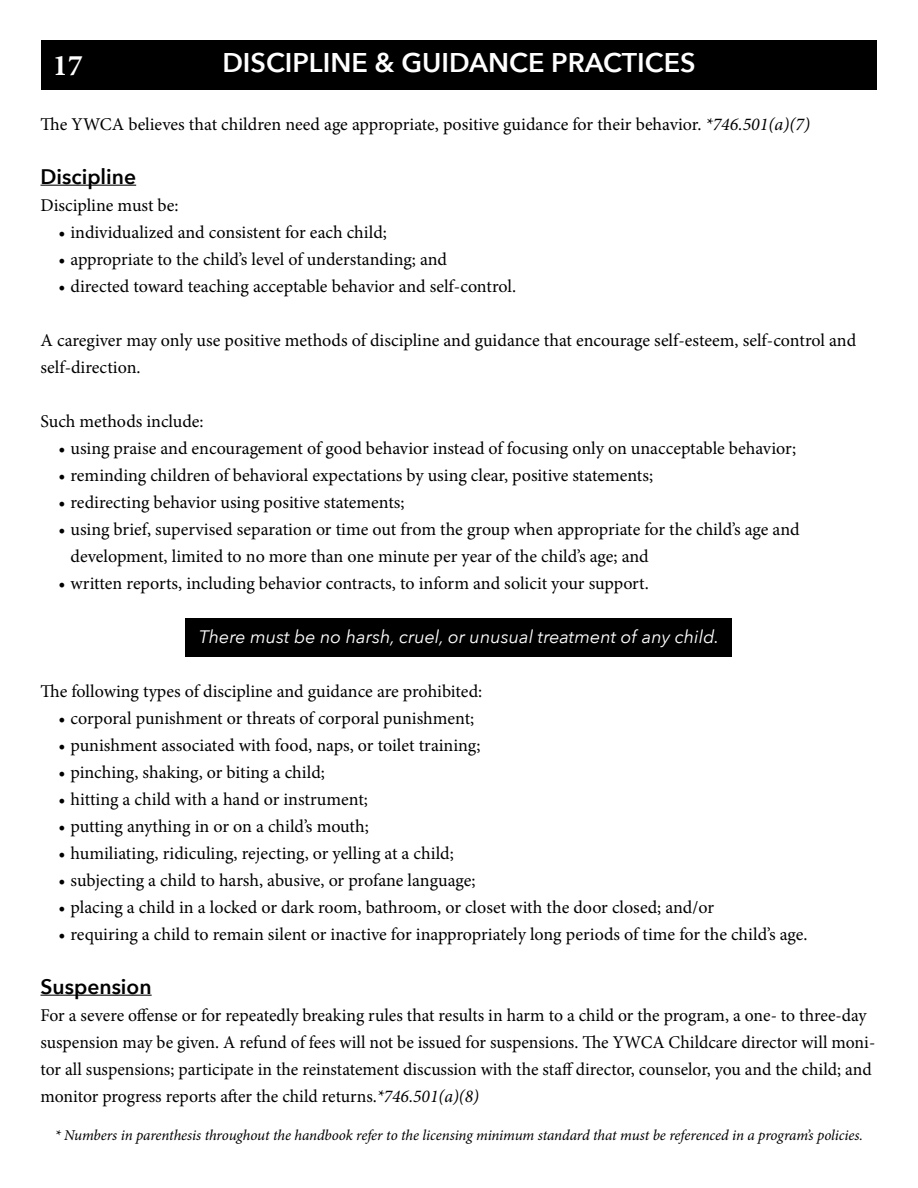
<style>
.page{position:relative;width:918px;height:1188px;background:#fff}
.page>*{position:absolute;margin:0;border:0;box-sizing:border-box;transform-origin:0 0}
.t1{font:700 30px "Minion Pro";color:#fff}
.t2{font:600 27px "Avenir Next";color:#fff}
.t3{font:600 21px "Avenir Next";color:#000}
.t4{font:18px/27px "Minion Pro";color:#000}
.t5{font:italic 18px "Avenir Next";color:#fff}
.t6{font:italic 15px "Minion Pro";letter-spacing:-.01em;color:#000}
.s1{font-style:italic}
</style>
<div class="page">
<div style="left:41px;top:40px;width:836px;height:50px;background:#000"></div>
<div style="left:186px;top:618px;width:546px;height:39px;background:#000"></div>
<hr style="left:40px;top:185px;width:96px;height:1px;background:#000">
<hr style="left:40px;top:995px;width:112px;height:1px;background:#000">
<h1 class="t1" style="left:53px;top:44px;width:31px">17</h1>
<h2 class="t2" style="left:222px;top:39px;width:475px">DISCIPLINE &amp; GUIDANCE PRACTICES</h2>
<p class="t4" style="left:40px;top:110px;width:771px">The YWCA believes that children need age appropriate, positive guidance for their behavior. <span class="s1">*746.501(a)(7)</span></p>
<p class="t3" style="left:40px;top:158px;width:97px">Discipline</p>
<p class="t4" style="left:40px;top:191px;width:140px">Discipline must be:</p>
<p class="t4" style="left:58px;top:218px;width:330px">• individualized and consistent for each child;</p>
<p class="t4" style="left:58px;top:245px;width:390px">• appropriate to the child’s level of understanding; and</p>
<p class="t4" style="left:58px;top:272px;width:459px">• directed toward teaching acceptable behavior and self-control.</p>
<p class="t4" style="left:40px;top:326px;width:817px">A caregiver may only use positive methods of discipline and guidance that encourage self-esteem, self-control and self-direction.</p>
<p class="t4" style="left:40px;top:407px;width:165px">Such methods include:</p>
<p class="t4" style="left:58px;top:434px;width:739px">• using praise and encouragement of good behavior instead of focusing only on unacceptable behavior;</p>
<p class="t4" style="left:58px;top:461px;width:596px">• reminding children of behavioral expectations by using clear, positive statements;</p>
<p class="t4" style="left:58px;top:488px;width:348px">• redirecting behavior using positive statements;</p>
<p class="t4" style="left:71px;top:515px;width:731px;text-indent:-12px">• using brief, supervised separation or time out from the group when appropriate for the child’s age and development, limited to no more than one minute per year of the child’s age; and</p>
<p class="t4" style="left:58px;top:569px;width:592px">• written reports, including behavior contracts, to inform and solicit your support.</p>
<p class="t5" style="left:199px;top:621px;width:521px">There must be no harsh, cruel, or unusual treatment of any child.</p>
<p class="t4" style="left:41px;top:677px;width:443px">The following types of discipline and guidance are prohibited:</p>
<p class="t4" style="left:59px;top:704px;width:417px">• corporal punishment or threats of corporal punishment;</p>
<p class="t4" style="left:59px;top:731px;width:423px">• punishment associated with food, naps, or toilet training;</p>
<p class="t4" style="left:59px;top:758px;width:268px">• pinching, shaking, or biting a child;</p>
<p class="t4" style="left:59px;top:785px;width:311px">• hitting a child with a hand or instrument;</p>
<p class="t4" style="left:59px;top:812px;width:312px">• putting anything in or on a child’s mouth;</p>
<p class="t4" style="left:59px;top:839px;width:397px">• humiliating, ridiculing, rejecting, or yelling at a child;</p>
<p class="t4" style="left:59px;top:866px;width:419px">• subjecting a child to harsh, abusive, or profane language;</p>
<p class="t4" style="left:59px;top:893px;width:657px">• placing a child in a locked or dark room, bathroom, or closet with the door closed; and/or</p>
<p class="t4" style="left:59px;top:920px;width:750px">• requiring a child to remain silent or inactive for inappropriately long periods of time for the child’s age.</p>
<p class="t3" style="left:40px;top:968px;width:113px">Suspension</p>
<p class="t4" style="left:40px;top:1001px;width:836px">For a severe offense or for repeatedly breaking rules that results in harm to a child or the program, a one- to three-day suspension may be given. A refund of fees will not be issued for suspensions. The YWCA Childcare director will moni&shy;tor all suspensions; participate in the reinstatement discussion with the staff director, counselor, you and the child; and monitor progress reports after the child returns.<span class="s1">*746.501(a)(8)</span></p>
<p class="t6" style="left:55px;top:1125px;width:810px">* Numbers in parenthesis throughout the handbook refer to the licensing minimum standard that must be referenced in a program’s policies.</p>
</div>
